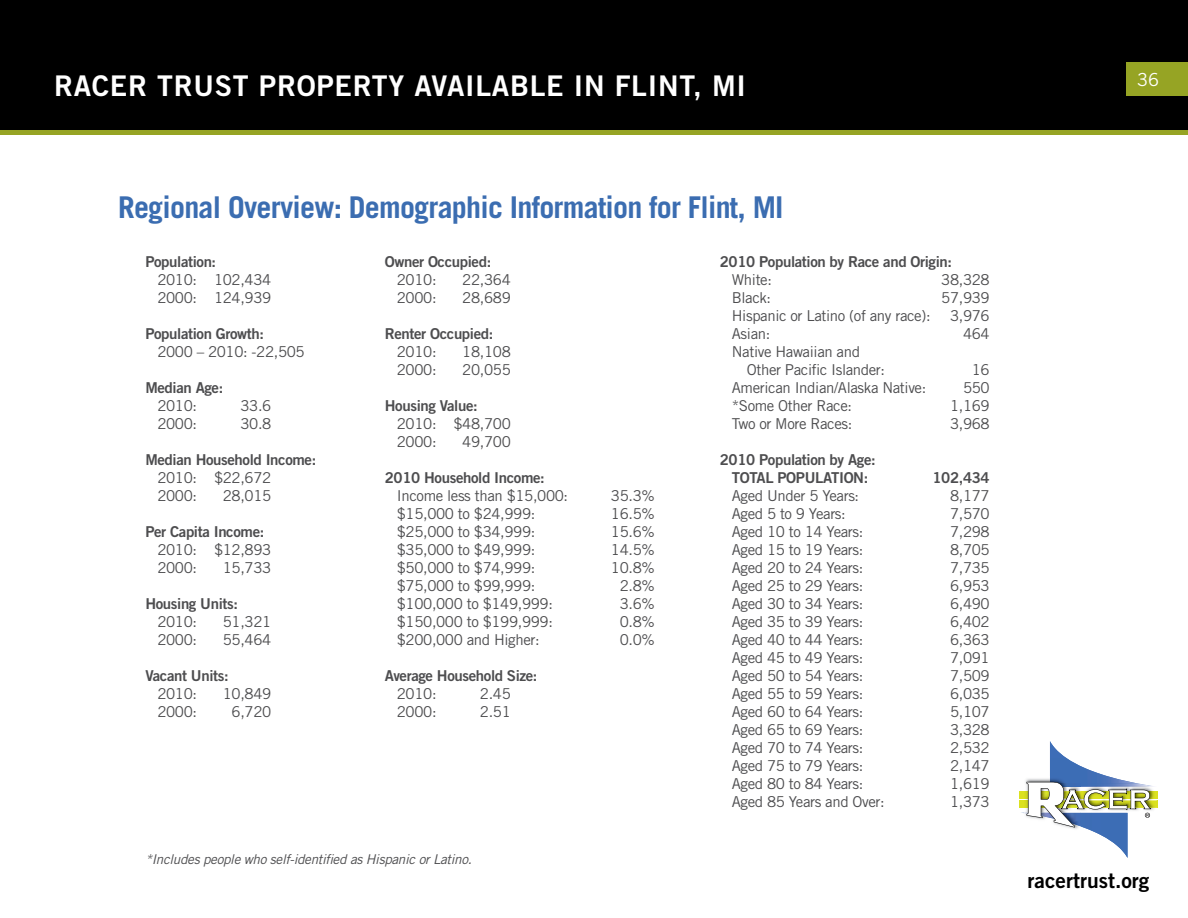
<style>
.page{position:relative;width:1188px;height:918px;background:#fff}
.page>*{position:absolute;margin:0;border:0;box-sizing:border-box;transform-origin:0 0}
.t1{font:700 30px "Trade Gothic LT Std";letter-spacing:-.025em;color:#3b6db1}
.t2{font:28.5px "Trade Gothic LT Std Bd 2";letter-spacing:.025em;color:#fff}
.t3{font:21px "Trade Gothic LT Std Bd 2";color:#000}
.t4{font:18px "Trade Gothic LT Std";color:#fff}
.t5{font:15px/18px "Trade Gothic LT Std";letter-spacing:-.025em;color:#4d4d4f}
.t6{font:15px/18px "Trade Gothic LT Std Bd 2";letter-spacing:-.025em;color:#4d4d4f;text-align:center}
.t7{font:italic 13.5px "Trade Gothic LT Std";letter-spacing:-.025em;color:#4d4d4f}
</style>
<div class="page">
<div style="left:1px;top:1px;width:1186px;height:131px;background:#000"></div>
<div style="left:0;top:0;width:1188px;height:133px;border:2px solid #000"></div>
<div style="left:1126px;top:62px;width:62px;height:34px;background:#96a424"></div>
<div style="left:0;top:130px;width:1188px;height:5px;background:#96a424"></div>
<div style="left:1019px;top:791px;width:139px;height:7px;background:#dbe120"></div>
<div style="left:1019px;top:801px;width:139px;height:7px;background:#dbe120"></div>
<svg style="left:1021px;top:741px;width:137px;height:117px"></svg>
<h2 class="t2" style="left:54px;top:68px;width:694px">RACER TRUST PROPERTY AVAILABLE IN FLINT, MI</h2>
<h1 class="t1" style="left:118px;top:189px;width:667px">Regional Overview: Demographic Information for Flint, MI</h1>
<p class="t6" style="left:145px;top:253px;width:72px">Population:</p>
<p class="t5" style="left:157px;top:271px;width:116px">2010: 102,434<br>2000: 124,939</p>
<p class="t6" style="left:145px;top:325px;width:120px">Population Growth:</p>
<p class="t5" style="left:157px;top:343px;width:149px">2000 – 2010: -22,505</p>
<p class="t6" style="left:145px;top:379px;width:79px">Median Age:</p>
<p class="t5" style="left:157px;top:397px;width:41px">2010:</p>
<p class="t5" style="left:240px;top:397px;width:32px">33.6</p>
<p class="t5" style="left:157px;top:415px;width:41px">2000:</p>
<p class="t5" style="left:240px;top:415px;width:32px">30.8</p>
<p class="t6" style="left:145px;top:451px;width:172px">Median Household Income:</p>
<p class="t5" style="left:157px;top:469px;width:116px">2010: $22,672<br>2000:</p>
<p class="t5" style="left:223px;top:487px;width:50px">28,015</p>
<p class="t6" style="left:145px;top:523px;width:121px">Per Capita Income:</p>
<p class="t5" style="left:157px;top:541px;width:116px">2010: $12,893<br>2000:</p>
<p class="t5" style="left:223px;top:559px;width:50px">15,733</p>
<p class="t6" style="left:145px;top:595px;width:94px">Housing Units:</p>
<p class="t5" style="left:157px;top:613px;width:41px">2010:</p>
<p class="t5" style="left:223px;top:613px;width:50px">51,321</p>
<p class="t5" style="left:157px;top:631px;width:41px">2000:</p>
<p class="t5" style="left:223px;top:631px;width:50px">55,464</p>
<p class="t6" style="left:145px;top:667px;width:85px">Vacant Units:</p>
<p class="t5" style="left:157px;top:685px;width:41px">2010:</p>
<p class="t5" style="left:223px;top:685px;width:50px">10,849</p>
<p class="t5" style="left:157px;top:703px;width:41px">2000:</p>
<p class="t5" style="left:232px;top:703px;width:41px">6,720</p>
<p class="t6" style="left:385px;top:253px;width:108px">Owner Occupied:</p>
<p class="t5" style="left:397px;top:271px;width:41px">2010:</p>
<p class="t5" style="left:462px;top:271px;width:50px">22,364</p>
<p class="t5" style="left:397px;top:289px;width:41px">2000:</p>
<p class="t5" style="left:462px;top:289px;width:50px">28,689</p>
<p class="t6" style="left:385px;top:325px;width:110px">Renter Occupied:</p>
<p class="t5" style="left:397px;top:343px;width:41px">2010:</p>
<p class="t5" style="left:462px;top:343px;width:50px">18,108</p>
<p class="t5" style="left:397px;top:361px;width:41px">2000:</p>
<p class="t5" style="left:462px;top:361px;width:50px">20,055</p>
<p class="t6" style="left:385px;top:397px;width:94px">Housing Value:</p>
<p class="t5" style="left:397px;top:415px;width:115px">2010: $48,700<br>2000:</p>
<p class="t5" style="left:462px;top:433px;width:50px">49,700</p>
<p class="t6" style="left:385px;top:469px;width:162px">2010 Household Income:</p>
<p class="t5" style="left:397px;top:487px;width:173px">Income less than $15,000:</p>
<p class="t5" style="left:611px;top:487px;width:45px">35.3%</p>
<p class="t5" style="left:397px;top:505px;width:140px">$15,000 to $24,999:</p>
<p class="t5" style="left:611px;top:505px;width:45px">16.5%</p>
<p class="t5" style="left:397px;top:523px;width:140px">$25,000 to $34,999:</p>
<p class="t5" style="left:611px;top:523px;width:45px">15.6%</p>
<p class="t5" style="left:397px;top:541px;width:140px">$35,000 to $49,999:</p>
<p class="t5" style="left:611px;top:541px;width:45px">14.5%</p>
<p class="t5" style="left:397px;top:559px;width:140px">$50,000 to $74,999:</p>
<p class="t5" style="left:611px;top:559px;width:45px">10.8%</p>
<p class="t5" style="left:397px;top:577px;width:140px">$75,000 to $99,999:</p>
<p class="t5" style="left:620px;top:577px;width:37px">2.8%</p>
<p class="t5" style="left:397px;top:595px;width:158px">$100,000 to $149,999:</p>
<p class="t5" style="left:620px;top:595px;width:37px">3.6%</p>
<p class="t5" style="left:397px;top:613px;width:158px">$150,000 to $199,999:</p>
<p class="t5" style="left:620px;top:613px;width:37px">0.8%</p>
<p class="t5" style="left:397px;top:631px;width:144px">$200,000 and Higher:</p>
<p class="t5" style="left:620px;top:631px;width:37px">0.0%</p>
<p class="t6" style="left:385px;top:667px;width:154px">Average Household Size:</p>
<p class="t5" style="left:397px;top:685px;width:41px">2010:</p>
<p class="t5" style="left:480px;top:685px;width:32px">2.45</p>
<p class="t5" style="left:397px;top:703px;width:41px">2000:</p>
<p class="t5" style="left:480px;top:703px;width:32px">2.51</p>
<p class="t7" style="left:145px;top:851px;width:328px">*Includes people who self-identified as Hispanic or Latino.</p>
<p class="t6" style="left:720px;top:253px;width:234px">2010 Population by Race and Origin:</p>
<p class="t5" style="left:732px;top:271px;width:42px">White:</p>
<p class="t5" style="left:941px;top:271px;width:50px">38,328</p>
<p class="t5" style="left:732px;top:289px;width:41px">Black:</p>
<p class="t5" style="left:941px;top:289px;width:50px">57,939</p>
<p class="t5" style="left:732px;top:307px;width:200px">Hispanic or Latino (of any race):</p>
<p class="t5" style="left:950px;top:307px;width:41px">3,976</p>
<p class="t5" style="left:732px;top:325px;width:40px">Asian:</p>
<p class="t5" style="left:963px;top:325px;width:28px">464</p>
<p class="t5" style="left:747px;top:343px;width:140px;text-indent:-15px">Native Hawaiian and<br>Other Pacific Islander:</p>
<p class="t5" style="left:972px;top:361px;width:19px">16</p>
<p class="t5" style="left:732px;top:379px;width:196px">American Indian/Alaska Native:</p>
<p class="t5" style="left:963px;top:379px;width:28px">550</p>
<p class="t5" style="left:732px;top:397px;width:122px">*Some Other Race:</p>
<p class="t5" style="left:950px;top:397px;width:41px">1,169</p>
<p class="t5" style="left:732px;top:415px;width:122px">Two or More Races:</p>
<p class="t5" style="left:950px;top:415px;width:41px">3,968</p>
<p class="t6" style="left:720px;top:451px;width:157px">2010 Population by Age:<br>TOTAL POPULATION:</p>
<p class="t6" style="left:933px;top:469px;width:59px">102,434</p>
<p class="t5" style="left:732px;top:487px;width:129px">Aged Under 5 Years:</p>
<p class="t5" style="left:950px;top:487px;width:41px">8,177</p>
<p class="t5" style="left:732px;top:505px;width:115px">Aged 5 to 9 Years:</p>
<p class="t5" style="left:950px;top:505px;width:41px">7,570</p>
<p class="t5" style="left:732px;top:523px;width:133px">Aged 10 to 14 Years:</p>
<p class="t5" style="left:950px;top:523px;width:41px">7,298</p>
<p class="t5" style="left:732px;top:541px;width:133px">Aged 15 to 19 Years:</p>
<p class="t5" style="left:950px;top:541px;width:41px">8,705</p>
<p class="t5" style="left:732px;top:559px;width:133px">Aged 20 to 24 Years:</p>
<p class="t5" style="left:950px;top:559px;width:41px">7,735</p>
<p class="t5" style="left:732px;top:577px;width:133px">Aged 25 to 29 Years:</p>
<p class="t5" style="left:950px;top:577px;width:41px">6,953</p>
<p class="t5" style="left:732px;top:595px;width:133px">Aged 30 to 34 Years:</p>
<p class="t5" style="left:950px;top:595px;width:41px">6,490</p>
<p class="t5" style="left:732px;top:613px;width:133px">Aged 35 to 39 Years:</p>
<p class="t5" style="left:950px;top:613px;width:41px">6,402</p>
<p class="t5" style="left:732px;top:631px;width:133px">Aged 40 to 44 Years:</p>
<p class="t5" style="left:950px;top:631px;width:41px">6,363</p>
<p class="t5" style="left:732px;top:649px;width:133px">Aged 45 to 49 Years:</p>
<p class="t5" style="left:950px;top:649px;width:41px">7,091</p>
<p class="t5" style="left:732px;top:667px;width:133px">Aged 50 to 54 Years:</p>
<p class="t5" style="left:950px;top:667px;width:41px">7,509</p>
<p class="t5" style="left:732px;top:685px;width:133px">Aged 55 to 59 Years:</p>
<p class="t5" style="left:950px;top:685px;width:41px">6,035</p>
<p class="t5" style="left:732px;top:703px;width:133px">Aged 60 to 64 Years:</p>
<p class="t5" style="left:950px;top:703px;width:41px">5,107</p>
<p class="t5" style="left:732px;top:721px;width:133px">Aged 65 to 69 Years:</p>
<p class="t5" style="left:950px;top:721px;width:41px">3,328</p>
<p class="t5" style="left:732px;top:739px;width:133px">Aged 70 to 74 Years:</p>
<p class="t5" style="left:950px;top:739px;width:41px">2,532</p>
<p class="t5" style="left:732px;top:757px;width:133px">Aged 75 to 79 Years:</p>
<p class="t5" style="left:950px;top:757px;width:41px">2,147</p>
<p class="t5" style="left:732px;top:775px;width:133px">Aged 80 to 84 Years:</p>
<p class="t5" style="left:950px;top:775px;width:41px">1,619</p>
<p class="t5" style="left:732px;top:793px;width:154px">Aged 85 Years and Over:</p>
<p class="t5" style="left:950px;top:793px;width:41px">1,373</p>
<p class="t4" style="left:1137px;top:68px;width:23px">36</p>
<h3 class="t3" style="left:1028px;top:867px;width:123px">racertrust.org</h3>
</div>
